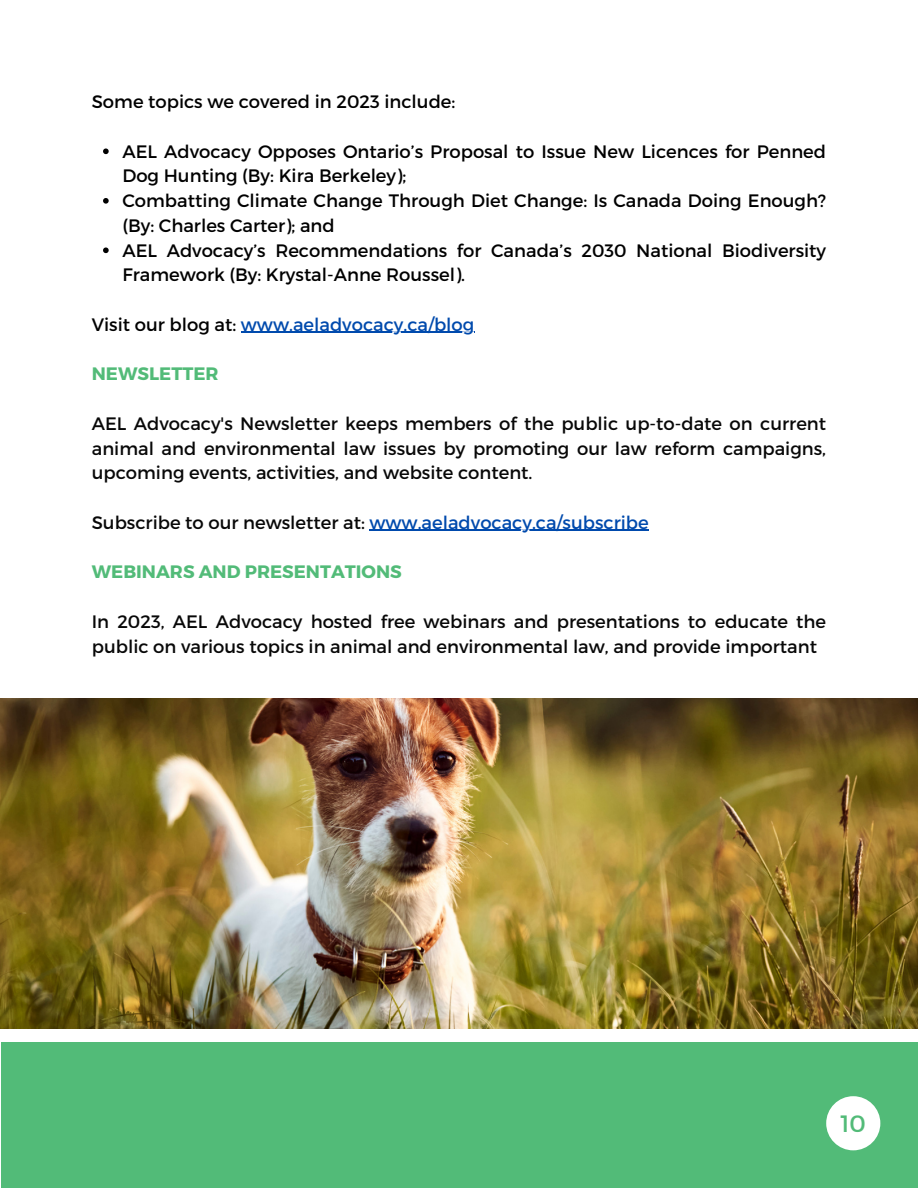
<style>
.page{position:relative;width:918px;height:1188px;background:#fff}
.page>*{position:absolute;margin:0;border:0;box-sizing:border-box;transform-origin:0 0}
.t1{font:23.55px "Montserrat";color:#52bb78}
.t2{font:18px/24.8px "Montserrat";color:#080808;text-align:justify}
.t3{font:18px/24.8px "Montserrat";color:#000}
.t4{font:18px "Montserrat";color:#004aad}
.t5{font:700 18px "Montserrat";color:#52bb78}
.s1{color:#000}
.s2{color:#080808}
</style>
<div class="page">
<img style="left:0;top:698px;width:918px;height:331px">
<div style="left:1px;top:1043px;width:917px;height:145px;background:#52bb78"></div>
<svg style="left:103px;top:148px;width:6px;height:6px"></svg>
<svg style="left:103px;top:198px;width:6px;height:6px"></svg>
<svg style="left:103px;top:248px;width:6px;height:5px"></svg>
<hr style="left:241px;top:332px;width:233px;height:1px;background:#004aad">
<hr style="left:369px;top:530px;width:280px;height:1px;background:#004aad">
<div style="left:826px;top:1096px;width:54px;height:54px;background:#fff;border-radius:50%"></div>
<p class="t3" style="left:92px;top:88px;width:365px">Some topics we covered in 2023 include:</p>
<p class="t3" style="left:122px;top:138px;width:705px">AEL Advocacy Opposes Ontario’s Proposal to Issue New Licences for Penned<br>Dog Hunting (By: Kira Berkeley);</p>
<p class="t3" style="left:122px;top:187px;width:705px">Combatting Climate Change Through Diet Change: Is Canada Doing Enough? (By: Charles Carter); and</p>
<p class="t3" style="left:122px;top:237px;width:705px">AEL Advocacy’s Recommendations for Canada’s 2030 National Biodiversity<br>Framework (By: Krystal-Anne Roussel).</p>
<p class="t4" style="left:92px;top:313px;width:384px"><span class="s1">Visit our blog at:</span> www.aeladvocacy.ca/blog</p>
<p class="t5" style="left:92px;top:362px;width:128px">NEWSLETTER</p>
<p class="t2" style="left:92px;top:410px;width:736px">AEL Advocacy's Newsletter keeps members of the public up-to-date on current animal and environmental law issues by promoting our law reform campaigns, upcoming events, activities, and website content.</p>
<p class="t4" style="left:92px;top:511px;width:558px"><span class="s2">Subscribe to our newsletter at:</span> www.aeladvocacy.ca/subscribe</p>
<p class="t5" style="left:92px;top:560px;width:312px">WEBINARS AND PRESENTATIONS</p>
<p class="t2" style="left:92px;top:608px;width:736px">In 2023, AEL Advocacy hosted free webinars and presentations to educate the public on various topics in animal and environmental law, and provide important</p>
<p class="t1" style="left:841px;top:1109px;width:27px">10</p>
</div>
